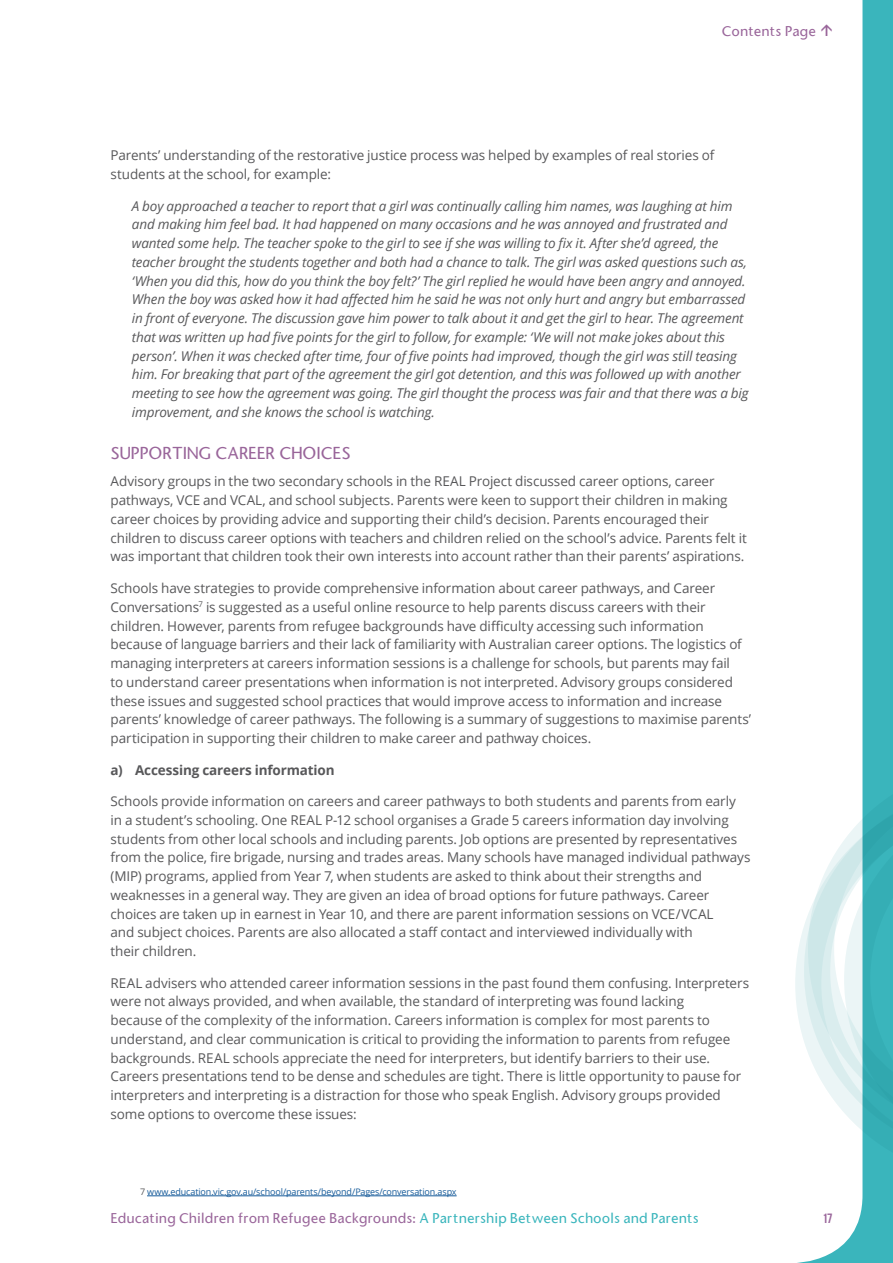
<style>
.page{position:relative;width:893px;height:1263px;background:#fff}
.page>*{position:absolute;margin:0;border:0;box-sizing:border-box;transform-origin:0 0}
.t1{font:16.5px "Stone Sans";color:#99659a}
.t2{font:300 16.5px "Allianz Sans";color:#99659a}
.t3{font:13.5px/18.8px "Open Sans";letter-spacing:-.01em;color:#58585a}
.t4{font:italic 13.5px/18.8px "Open Sans";letter-spacing:-.01em;color:#58585a}
.t5{font:13.5px "Stone Sans";letter-spacing:.015em;color:#99659a}
.t6{font:700 13.5px "Open Sans";letter-spacing:-.01em;color:#58585a}
.t7{font:700 13.5px "Bebas Neue";color:#99659a}
.t8{font:9px "Open Sans";letter-spacing:-.015em;color:#165b9a}
.s1{color:#58585a}
.s2{color:#3ab5bc}
</style>
<div class="page">
<div style="left:862px;top:0;width:31px;height:1263px;background:#3ab5bc"></div>
<svg style="left:795px;top:763px;width:98px;height:416px"></svg>
<hr style="left:147px;top:1195px;width:310px;height:1px;background:#165b9a">
<p class="t5" style="left:722px;top:24px;width:96px">Contents Page</p>
<p class="t2" style="left:817px;top:36px;width:13px;rotate:-90deg">→</p>
<p class="t3" style="left:111px;top:146px;width:605px">Parents’ understanding of the restorative justice process was helped by examples of real stories of students at the school, for example:</p>
<p class="t4" style="left:132px;top:196px;width:618px">A boy approached a teacher to report that a girl was continually calling him names, was laughing at him and making him feel bad. It had happened on many occasions and he was annoyed and frustrated and wanted some help. The teacher spoke to the girl to see if she was willing to fix it. After she’d agreed, the teacher brought the students together and both had a chance to talk. The girl was asked questions such as, ‘When you did this, how do you think the boy felt?’ The girl replied he would have been angry and annoyed.<br>When the boy was asked how it had affected him he said he was not only hurt and angry but embarrassed in front of everyone. The discussion gave him power to talk about it and get the girl to hear. The agreement that was written up had five points for the girl to follow, for example: ‘We will not make jokes about this person’. When it was checked after time, four of five points had improved, though the girl was still teasing him. For breaking that part of the agreement the girl got detention, and this was followed up with another meeting to see how the agreement was going. The girl thought the process was fair and that there was a big improvement, and she knows the school is watching.</p>
<p class="t1" style="left:111px;top:445px;width:241px">SUPPORTING CAREER CHOICES</p>
<p class="t3" style="left:111px;top:472px;width:638px">Advisory groups in the two secondary schools in the REAL Project discussed career options, career pathways, VCE and VCAL, and school subjects. Parents were keen to support their children in making career choices by providing advice and supporting their child’s decision. Parents encouraged their children to discuss career options with teachers and children relied on the school’s advice. Parents felt it was important that children took their own interests into account rather than their parents’ aspirations.</p>
<p class="t3" style="left:111px;top:578px;width:642px">Schools have strategies to provide comprehensive information about career pathways, and Career Conversations<sup>7</sup> is suggested as a useful online resource to help parents discuss careers with their children. However, parents from refugee backgrounds have difficulty accessing such information because of language barriers and their lack of familiarity with Australian career options. The logistics of managing interpreters at careers information sessions is a challenge for schools, but parents may fail<br>to understand career presentations when information is not interpreted. Advisory groups considered these issues and suggested school practices that would improve access to information and increase parents’ knowledge of career pathways. The following is a summary of suggestions to maximise parents’ participation in supporting their children to make career and pathway choices.</p>
<p class="t6" style="left:111px;top:760px;width:226px">a) Accessing careers information</p>
<p class="t3" style="left:111px;top:791px;width:642px">Schools provide information on careers and career pathways to both students and parents from early in a student’s schooling. One REAL P-12 school organises a Grade 5 careers information day involving students from other local schools and including parents. Job options are presented by representatives from the police, fire brigade, nursing and trades areas. Many schools have managed individual pathways (MIP) programs, applied from Year 7, when students are asked to think about their strengths and weaknesses in a general way. They are given an idea of broad options for future pathways. Career choices are taken up in earnest in Year 10, and there are parent information sessions on VCE/VCAL<br>and subject choices. Parents are also allocated a staff contact and interviewed individually with<br>their children.</p>
<p class="t3" style="left:111px;top:973px;width:640px">REAL advisers who attended career information sessions in the past found them confusing. Interpreters were not always provided, and when available, the standard of interpreting was found lacking<br>because of the complexity of the information. Careers information is complex for most parents to understand, and clear communication is critical to providing the information to parents from refugee backgrounds. REAL schools appreciate the need for interpreters, but identify barriers to their use.<br>Careers presentations tend to be dense and schedules are tight. There is little opportunity to pause for interpreters and interpreting is a distraction for those who speak English. Advisory groups provided some options to overcome these issues:</p>
<p class="t8" style="left:140px;top:1186px;width:318px"><span class="s1">7</span> www.education.vic.gov.au/school/parents/beyond/Pages/conversation.aspx</p>
<p class="t5" style="left:111px;top:1212px;width:589px">Educating Children from Refugee Backgrounds: <span class="s2">A Partnership Between Schools and Parents</span></p>
<p class="t7" style="left:822px;top:1211px;width:12px">17</p>
</div>
